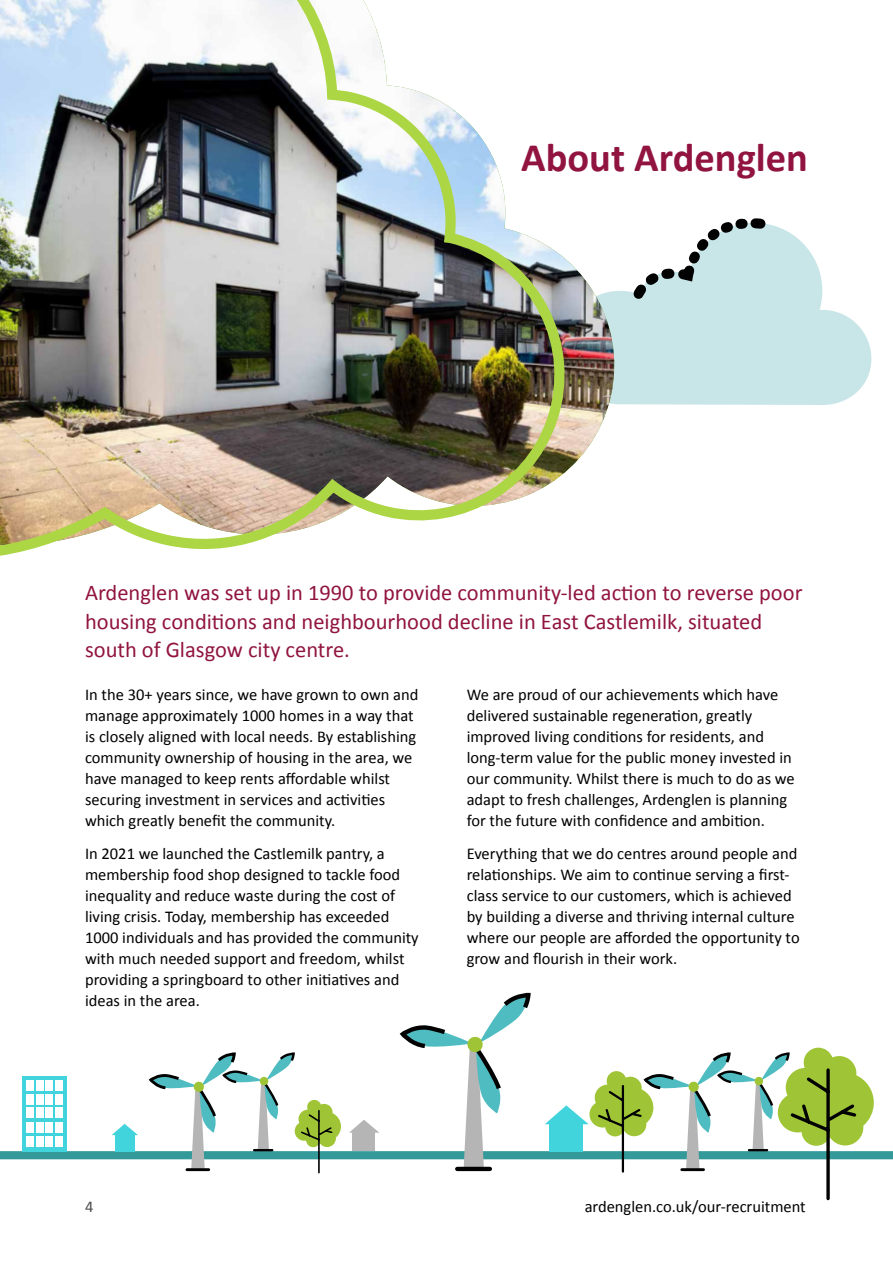
<style>
.page{position:relative;width:893px;height:1263px;background:#fff}
.page>*{position:absolute;margin:0;border:0;box-sizing:border-box;transform-origin:0 0}
.t1{font:700 40.5px "Calibri";color:#911440}
.t2{font:22.5px/28.5px "Calibri";color:#911440}
.t3{font:16.5px/21px "Calibri";color:#000}
.t4{font:16.5px "Calibri";color:#4a4a49}
</style>
<div class="page">
<svg style="left:628px;top:225px;width:243px;height:180px;fill:#c8e6e8"></svg>
<svg style="left:629px;top:218px;width:142px;height:86px"></svg>
<img style="left:573px;top:266px;width:55px;height:199px">
<div style="left:0;top:1151px;width:893px;height:8px;background:#399"></div>
<svg style="left:398px;top:995px;width:135px;height:174px"></svg>
<hr style="left:457px;top:1167px;width:33px;height:4px;background:#020203">
<svg style="left:148px;top:1053px;width:193px;height:121px"></svg>
<svg style="left:22px;top:1076px;width:45px;height:75px;background:#5cdae1"></svg>
<div style="left:26px;top:1080px;width:7px;height:10px;background:#fff"></div>
<div style="left:26px;top:1107px;width:7px;height:11px;background:#fff"></div>
<div style="left:26px;top:1094px;width:7px;height:11px;background:#fff"></div>
<div style="left:26px;top:1122px;width:7px;height:10px;background:#fff"></div>
<div style="left:26px;top:1136px;width:7px;height:11px;background:#fff"></div>
<div style="left:46px;top:1080px;width:7px;height:10px;background:#fff"></div>
<div style="left:46px;top:1107px;width:7px;height:11px;background:#fff"></div>
<div style="left:46px;top:1094px;width:7px;height:11px;background:#fff"></div>
<div style="left:46px;top:1122px;width:7px;height:10px;background:#fff"></div>
<div style="left:46px;top:1136px;width:7px;height:11px;background:#fff"></div>
<div style="left:36px;top:1080px;width:7px;height:10px;background:#fff"></div>
<div style="left:36px;top:1107px;width:7px;height:11px;background:#fff"></div>
<div style="left:36px;top:1094px;width:7px;height:11px;background:#fff"></div>
<div style="left:36px;top:1122px;width:7px;height:10px;background:#fff"></div>
<div style="left:36px;top:1136px;width:7px;height:11px;background:#fff"></div>
<div style="left:56px;top:1080px;width:7px;height:10px;background:#fff"></div>
<div style="left:56px;top:1107px;width:7px;height:11px;background:#fff"></div>
<div style="left:56px;top:1094px;width:7px;height:11px;background:#fff"></div>
<div style="left:56px;top:1122px;width:7px;height:10px;background:#fff"></div>
<div style="left:56px;top:1136px;width:7px;height:11px;background:#fff"></div>
<div style="left:353px;top:1132px;width:22px;height:19px;background:#b5b5b5"></div>
<div style="left:115px;top:1135px;width:19px;height:16px;background:#41d4dc"></div>
<svg style="left:349px;top:1120px;width:30px;height:13px"></svg>
<svg style="left:545px;top:1047px;width:329px;height:154px"></svg>
<svg style="left:112px;top:1124px;width:26px;height:11px"></svg>
<img style="left:0;top:0;width:573px;height:556px">
<h1 class="t1" style="left:521px;top:129px;width:288px">About Ardenglen</h1>
<h2 class="t2" style="left:85px;top:579px;width:719px">Ardenglen was set up in 1990 to provide community-led action to reverse poor housing conditions and neighbourhood decline in East Castlemilk, situated south of Glasgow city centre.</h2>
<p class="t3" style="left:85px;top:684px;width:335px">In the 30+ years since, we have grown to own and manage approximately 1000 homes in a way that is closely aligned with local needs. By establishing community ownership of housing in the area, we have managed to keep rents affordable whilst securing investment in services and activities which greatly benefit the community.</p>
<p class="t3" style="left:85px;top:843px;width:335px">In 2021 we launched the Castlemilk pantry, a membership food shop designed to tackle food inequality and reduce waste during the cost of living crisis. Today, membership has exceeded 1000 individuals and has provided the community with much needed support and freedom, whilst providing a springboard to other initiatives and ideas in the area.</p>
<p class="t3" style="left:467px;top:684px;width:330px">We are proud of our achievements which have delivered sustainable regeneration, greatly improved living conditions for residents, and long-term value for the public money invested in our community. Whilst there is much to do as we adapt to fresh challenges, Ardenglen is planning for the future with confidence and ambition.</p>
<p class="t3" style="left:467px;top:843px;width:335px">Everything that we do centres around people and relationships. We aim to continue serving a first&shy;class service to our customers, which is achieved by building a diverse and thriving internal culture where our people are afforded the opportunity to grow and flourish in their work.</p>
<p class="t4" style="left:85px;top:1196px;width:10px">4</p>
<p class="t3" style="left:585px;top:1196px;width:223px">ardenglen.co.uk/our-recruitment</p>
</div>
